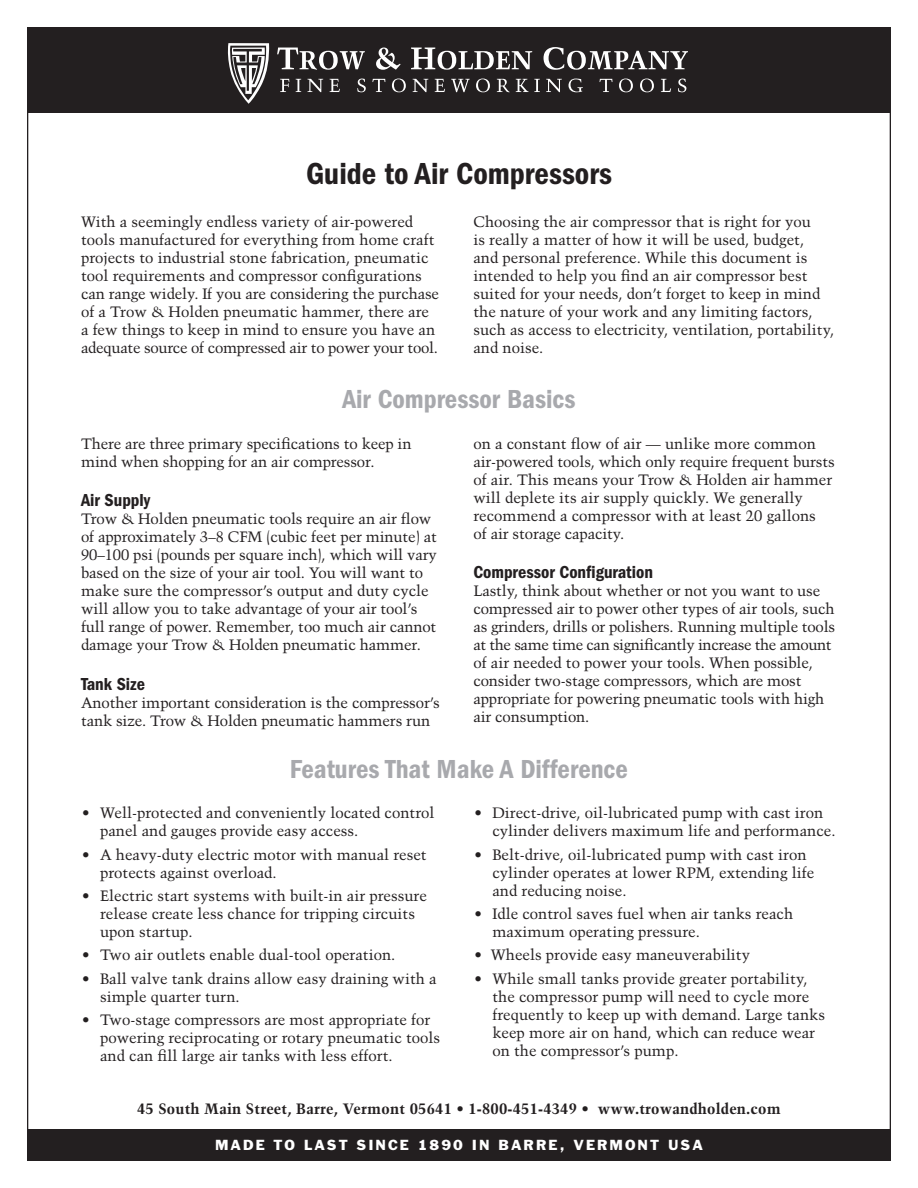
<style>
.page{position:relative;width:918px;height:1188px;background:#fff}
.page>*{position:absolute;margin:0;border:0;box-sizing:border-box;transform-origin:0 0}
.t1{font:31.5px "ITC Franklin Gothic Std Dm Cd";color:#231f20}
.t2{font:27px "ITC Franklin Gothic Std Dm Cd";color:#a8a9ad}
.Tool_name{font:18px "ITC Franklin Gothic Std Dm Cd";color:#231f20}
.t3{font:15px/18px "Trump Mediaeval LT Std";color:#231f20}
.t4{font:700 15px "Trump Mediaeval LT Std";letter-spacing:.01em;color:#231f20}
.t5{font:13.5px "Franklin Gothic";letter-spacing:.15em;color:#fff}
</style>
<div class="page">
<div style="left:28px;top:1129px;width:862px;height:31px;background:#231f20"></div>
<div style="left:27px;top:28px;width:864px;height:85px;background:#231f20"></div>
<svg style="left:277px;top:48px;width:88px;height:22px"></svg>
<svg style="left:376px;top:48px;width:25px;height:22px"></svg>
<svg style="left:411px;top:48px;width:121px;height:22px"></svg>
<svg style="left:544px;top:47px;width:144px;height:23px"></svg>
<svg style="left:280px;top:79px;width:9px;height:13px"></svg>
<svg style="left:296px;top:79px;width:5px;height:13px"></svg>
<svg style="left:307px;top:79px;width:16px;height:13px"></svg>
<svg style="left:330px;top:79px;width:10px;height:13px"></svg>
<svg style="left:357px;top:79px;width:9px;height:13px"></svg>
<svg style="left:372px;top:79px;width:13px;height:13px"></svg>
<svg style="left:392px;top:79px;width:14px;height:13px"></svg>
<svg style="left:413px;top:79px;width:15px;height:13px"></svg>
<svg style="left:435px;top:79px;width:10px;height:13px"></svg>
<svg style="left:451px;top:79px;width:19px;height:13px"></svg>
<svg style="left:476px;top:79px;width:14px;height:13px"></svg>
<svg style="left:497px;top:79px;width:13px;height:13px"></svg>
<svg style="left:516px;top:79px;width:24px;height:13px"></svg>
<svg style="left:546px;top:79px;width:16px;height:13px"></svg>
<svg style="left:569px;top:79px;width:14px;height:13px"></svg>
<svg style="left:600px;top:79px;width:12px;height:13px"></svg>
<svg style="left:619px;top:79px;width:14px;height:13px"></svg>
<svg style="left:640px;top:79px;width:14px;height:13px"></svg>
<svg style="left:661px;top:79px;width:10px;height:13px"></svg>
<svg style="left:678px;top:79px;width:8px;height:13px"></svg>
<svg style="left:228px;top:43px;width:42px;height:61px"></svg>
<p class="t1" style="left:306px;top:155px;width:307px">Guide to Air Compressors</p>
<p class="t3" style="left:81px;top:212px;width:360px">With a seemingly endless variety of air-powered tools manufactured for everything from home craft projects to industrial stone fabrication, pneumatic tool requirements and compressor configurations can range widely. If you are considering the purchase of a Trow &amp; Holden pneumatic hammer, there are a few things to keep in mind to ensure you have an adequate source of compressed air to power your tool.</p>
<p class="t3" style="left:473px;top:212px;width:363px">Choosing the air compressor that is right for you<br>is really a matter of how it will be used, budget,<br>and personal preference. While this document is intended to help you find an air compressor best suited for your needs, don’t forget to keep in mind the nature of your work and any limiting factors, such as access to electricity, ventilation, portability, and noise.</p>
<p class="t2" style="left:342px;top:383px;width:235px">Air Compressor Basics</p>
<p class="t3" style="left:81px;top:434px;width:332px">There are three primary specifications to keep in mind when shopping for an air compressor.</p>
<p class="Tool_name" style="left:81px;top:490px;width:71px">Air Supply</p>
<p class="t3" style="left:81px;top:510px;width:357px">Trow &amp; Holden pneumatic tools require an air flow of approximately 3–8 CFM (cubic feet per minute) at 90–100 psi (pounds per square inch), which will vary based on the size of your air tool. You will want to make sure the compressor’s output and duty cycle will allow you to take advantage of your air tool’s full range of power. Remember, too much air cannot damage your Trow &amp; Holden pneumatic hammer.</p>
<p class="Tool_name" style="left:81px;top:673px;width:65px">Tank Size</p>
<p class="t3" style="left:81px;top:693px;width:360px">Another important consideration is the compressor’s tank size. Trow &amp; Holden pneumatic hammers run</p>
<p class="t3" style="left:473px;top:434px;width:363px">on a constant flow of air — unlike more common air-powered tools, which only require frequent bursts of air. This means your Trow &amp; Holden air hammer will deplete its air supply quickly. We generally recommend a compressor with at least 20 gallons<br>of air storage capacity.</p>
<p class="Tool_name" style="left:473px;top:562px;width:181px">Compressor Configuration</p>
<p class="t3" style="left:473px;top:582px;width:363px">Lastly, think about whether or not you want to use compressed air to power other types of air tools, such as grinders, drills or polishers. Running multiple tools at the same time can significantly increase the amount of air needed to power your tools. When possible, consider two-stage compressors, which are most appropriate for powering pneumatic tools with high air consumption.</p>
<p class="t2" style="left:290px;top:753px;width:340px">Features That Make A Difference</p>
<p class="t3" style="left:100px;top:804px;width:336px;text-indent:-18px">• Well-protected and conveniently located control panel and gauges provide easy access.</p>
<p class="t3" style="left:100px;top:845px;width:328px;text-indent:-18px">• A heavy-duty electric motor with manual reset protects against overload.</p>
<p class="t3" style="left:100px;top:887px;width:328px;text-indent:-18px">• Electric start systems with built-in air pressure release create less chance for tripping circuits upon startup.</p>
<p class="t3" style="left:82px;top:946px;width:315px">• Two air outlets enable dual-tool operation.</p>
<p class="t3" style="left:100px;top:970px;width:338px;text-indent:-18px">• Ball valve tank drains allow easy draining with a simple quarter turn.</p>
<p class="t3" style="left:100px;top:1011px;width:342px;text-indent:-18px">• Two-stage compressors are most appropriate for powering reciprocating or rotary pneumatic tools and can fill large air tanks with less effort.</p>
<p class="t3" style="left:492px;top:804px;width:345px;text-indent:-18px">• Direct-drive, oil-lubricated pump with cast iron cylinder delivers maximum life and performance.</p>
<p class="t3" style="left:492px;top:845px;width:323px;text-indent:-18px">• Belt-drive, oil-lubricated pump with cast iron cylinder operates at lower RPM, extending life and reducing noise.</p>
<p class="t3" style="left:492px;top:905px;width:302px;text-indent:-18px">• Idle control saves fuel when air tanks reach maximum operating pressure.</p>
<p class="t3" style="left:474px;top:946px;width:277px">• Wheels provide easy maneuverability</p>
<p class="t3" style="left:492px;top:970px;width:334px;text-indent:-18px">• While small tanks provide greater portability, the compressor pump will need to cycle more frequently to keep up with demand. Large tanks keep more air on hand, which can reduce wear on the compressor’s pump.</p>
<p class="t4" style="left:137px;top:1100px;width:645px">45 South Main Street, Barre, Vermont 05641 • 1-800-451-4349 • www.trowandholden.com</p>
<p class="t5" style="left:215px;top:1136px;width:489px">MADE TO LAST SINCE 1890 IN BARRE, VERMONT USA</p>
</div>
